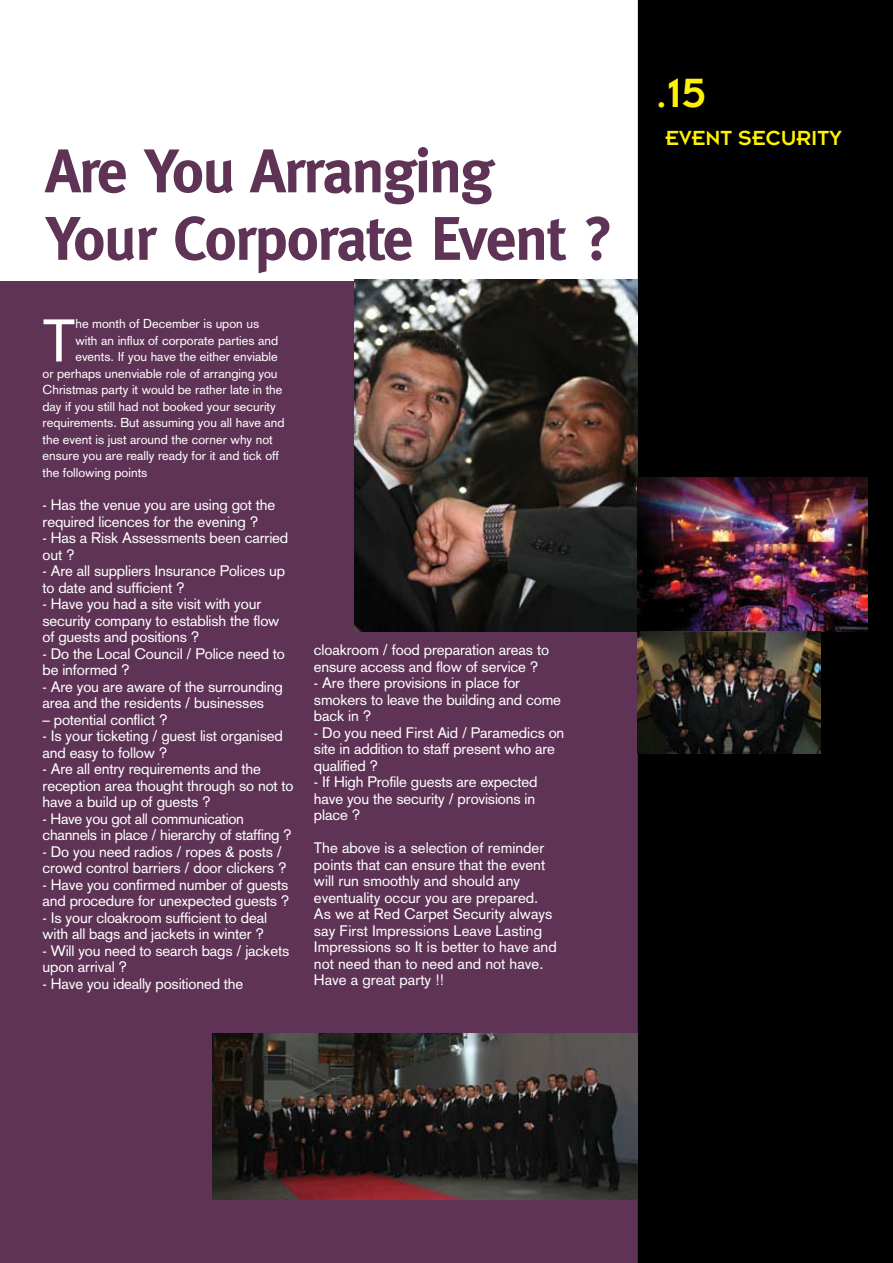
<style>
.page{position:relative;width:893px;height:1263px;background:#fff}
.page>*{position:absolute;margin:0;border:0;box-sizing:border-box;transform-origin:0 0}
.t1{font:700 61.5px/67.5px "Meta";letter-spacing:-.025em;color:#5e3355}
.t2{font:59.1px "Akzidenz Grotesk";color:#fff}
.t3{font:45px "Insignia";color:#fff200}
.t4{font:22.5px "Insignia";color:#fff200}
.t5{font:15px/16.5px "Akzidenz Grotesk";letter-spacing:-.01em;color:#fff}
.t6{font:12.75px "Akzidenz Grotesk";color:#fff}
</style>
<div class="page">
<div style="left:0;top:281px;width:652px;height:982px;background:#5e3355"></div>
<div style="left:638px;top:0;width:255px;height:1263px;background:#000"></div>
<img style="left:354px;top:280px;width:284px;height:351px">
<img style="left:213px;top:1033px;width:425px;height:166px">
<img style="left:638px;top:478px;width:229px;height:153px">
<img style="left:638px;top:631px;width:182px;height:122px">
<h1 class="t1" style="left:45px;top:137px;width:569px">Are You Arranging<br>Your Corporate Event ?</h1>
<h2 class="t2" style="left:43px;top:306px;width:34px">T</h2>
<p class="t6" style="left:75px;top:316px;width:185px">he month of December is upon us</p>
<p class="t6" style="left:75px;top:333px;width:204px">with an influx of corporate parties and</p>
<p class="t6" style="left:75px;top:349px;width:204px">events. If you have the either enviable</p>
<p class="t6" style="left:43px;top:366px;width:236px">or perhaps unenviable role of arranging you</p>
<p class="t6" style="left:43px;top:382px;width:241px">Christmas party it would be rather late in the</p>
<p class="t6" style="left:43px;top:399px;width:235px">day if you still had not booked your security</p>
<p class="t6" style="left:43px;top:415px;width:244px">requirements. But assuming you all have and</p>
<p class="t6" style="left:43px;top:432px;width:232px">the event is just around the corner why not</p>
<p class="t6" style="left:43px;top:448px;width:238px">ensure you are really ready for it and tick off</p>
<p class="t6" style="left:43px;top:465px;width:106px">the following points</p>
<p class="t5" style="left:43px;top:496px;width:234px">- Has the venue you are using got the required licences for the evening ?</p>
<p class="t5" style="left:43px;top:529px;width:247px">- Has a Risk Assessments been carried out ?</p>
<p class="t5" style="left:43px;top:562px;width:244px">- Are all suppliers Insurance Polices up to date and sufficient ?</p>
<p class="t5" style="left:43px;top:595px;width:238px">- Have you had a site visit with your security company to establish the flow of guests and positions ?</p>
<p class="t5" style="left:43px;top:645px;width:244px">- Do the Local Council / Police need to be informed ?</p>
<p class="t5" style="left:43px;top:678px;width:242px">- Are you are aware of the surrounding area and the residents / businesses</p>
<p class="t5" style="left:43px;top:711px;width:127px">– potential conflict ?</p>
<p class="t5" style="left:43px;top:727px;width:242px">- Is your ticketing / guest list organised and easy to follow ?</p>
<p class="t5" style="left:43px;top:760px;width:253px">- Are all entry requirements and the reception area thought through so not to have a build up of guests ?</p>
<p class="t5" style="left:43px;top:810px;width:251px">- Have you got all communication channels in place / hierarchy of staffing ?</p>
<p class="t5" style="left:43px;top:843px;width:246px">- Do you need radios / ropes &amp; posts / crowd control barriers / door clickers ?</p>
<p class="t5" style="left:43px;top:876px;width:248px">- Have you confirmed number of guests and procedure for unexpected guests ?</p>
<p class="t5" style="left:43px;top:909px;width:226px">- Is your cloakroom sufficient to deal with all bags and jackets in winter ?</p>
<p class="t5" style="left:43px;top:942px;width:248px">- Will you need to search bags / jackets upon arrival ?</p>
<p class="t5" style="left:43px;top:975px;width:202px">- Have you ideally positioned the</p>
<p class="t5" style="left:314px;top:641px;width:237px">cloakroom / food preparation areas to ensure access and flow of service ?</p>
<p class="t5" style="left:314px;top:674px;width:249px">- Are there provisions in place for smokers to leave the building and come back in ?</p>
<p class="t5" style="left:314px;top:724px;width:252px">- Do you need First Aid / Paramedics on site in addition to staff present who are qualified ?</p>
<p class="t5" style="left:314px;top:773px;width:225px">- If High Profile guests are expected have you the security / provisions in place ?</p>
<p class="t5" style="left:314px;top:839px;width:244px">The above is a selection of reminder points that can ensure that the event will run smoothly and should any eventuality occur you are prepared.<br>As we at Red Carpet Security always say First Impressions Leave Lasting Impressions so It is better to have and not need than to need and not have.<br>Have a great party !!</p>
<h3 class="t3" style="left:656px;top:70px;width:52px">.15</h3>
<h3 class="t4" style="left:665px;top:126px;width:178px">EVENT SECURITY</h3>
</div>
